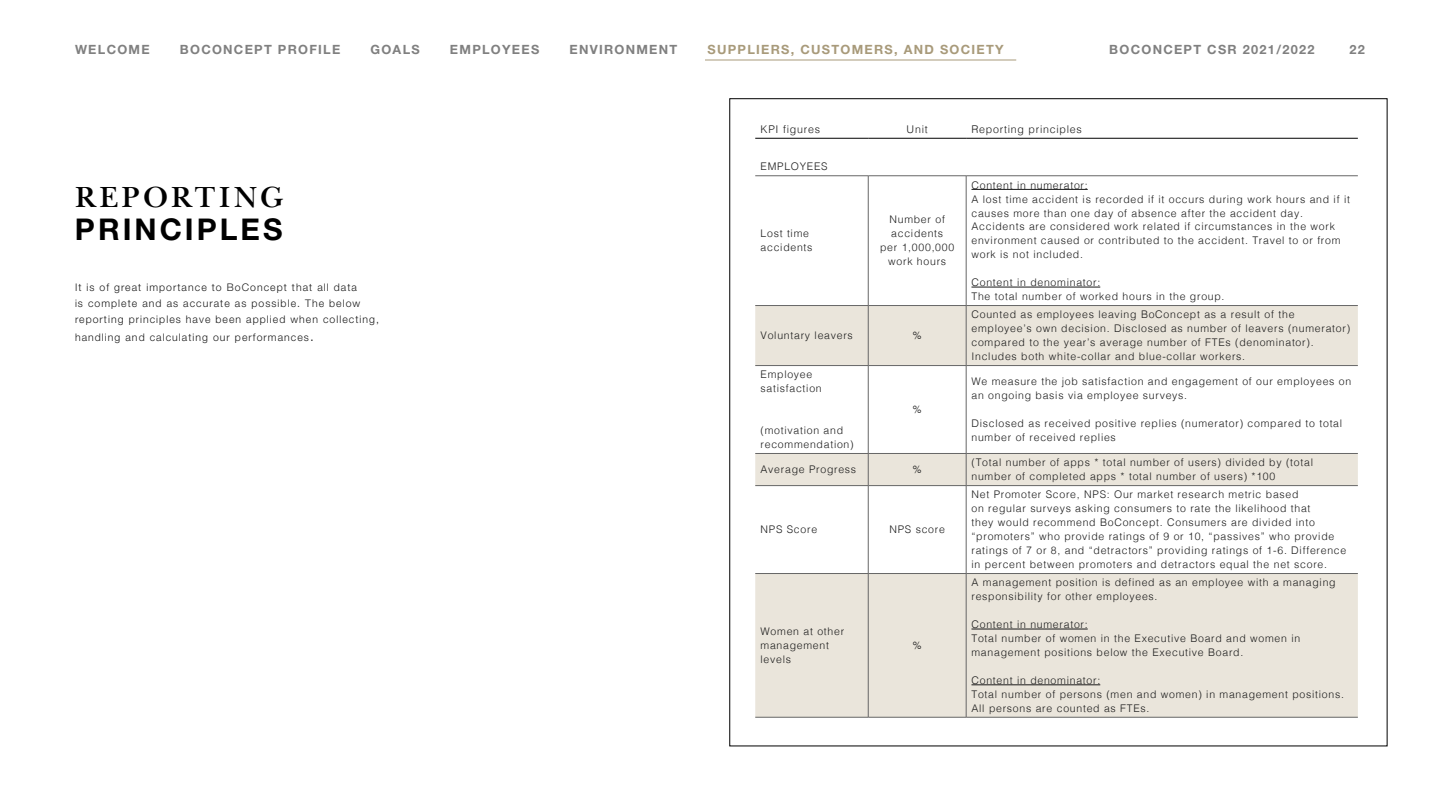
<style>
.page{position:relative;width:1440px;height:810px;background:#fff}
.page>*{position:absolute;margin:0;border:0;box-sizing:border-box;transform-origin:0 0}
.t1{font:700 30px "Helvetica Neue LT Pro";letter-spacing:.1em;color:#000}
.t2{font:600 30px "New Baskerville FS";letter-spacing:.11em;color:#000}
.t3{font:700 12.75px "Helvetica Neue LT Pro";letter-spacing:.1em;color:#808080}
.t4{font:700 12.75px "Helvetica Neue LT Pro";letter-spacing:.1em;color:#a89a7a}
.t5{font:300 10.65px "Helvetica";letter-spacing:.07em;color:#1a1a1a}
.t6{font:300 10.5px/14px "Helvetica";letter-spacing:.07em;color:#1a1a1a}
.t7{font:300 10.5px/15.8px "Helvetica Neue LT Pro";letter-spacing:.1em;color:#1a1a1a}
.s1{font-size:13.5px}
</style>
<div class="page">
<svg style="left:755px;top:306px;width:603px;height:411px;fill:#eae5db"></svg>
<hr style="left:755px;top:138px;width:113px;height:1px;background:#000">
<hr style="left:868px;top:138px;width:98px;height:1px;background:#000">
<hr style="left:966px;top:138px;width:392px;height:1px;background:#000">
<hr style="left:755px;top:176px;width:113px;height:1px;background:#666">
<hr style="left:868px;top:176px;width:98px;height:1px;background:#666">
<hr style="left:868px;top:176px;width:1px;height:129px;background:#666">
<hr style="left:966px;top:176px;width:392px;height:1px;background:#666">
<hr style="left:966px;top:176px;width:1px;height:129px;background:#666">
<hr style="left:755px;top:305px;width:113px;height:1px;background:#666">
<hr style="left:868px;top:305px;width:98px;height:1px;background:#666">
<hr style="left:868px;top:306px;width:1px;height:59px;background:#666">
<hr style="left:966px;top:305px;width:392px;height:1px;background:#666">
<hr style="left:966px;top:306px;width:1px;height:59px;background:#666">
<hr style="left:755px;top:365px;width:113px;height:1px;background:#666">
<hr style="left:868px;top:365px;width:98px;height:1px;background:#666">
<hr style="left:868px;top:366px;width:1px;height:87px;background:#666">
<hr style="left:966px;top:365px;width:392px;height:1px;background:#666">
<hr style="left:966px;top:366px;width:1px;height:87px;background:#666">
<hr style="left:755px;top:453px;width:113px;height:1px;background:#666">
<hr style="left:868px;top:453px;width:98px;height:1px;background:#666">
<hr style="left:868px;top:454px;width:1px;height:31px;background:#666">
<hr style="left:966px;top:453px;width:392px;height:1px;background:#666">
<hr style="left:966px;top:454px;width:1px;height:31px;background:#666">
<hr style="left:755px;top:485px;width:113px;height:1px;background:#666">
<hr style="left:868px;top:485px;width:98px;height:1px;background:#666">
<hr style="left:868px;top:486px;width:1px;height:87px;background:#666">
<hr style="left:966px;top:485px;width:392px;height:1px;background:#666">
<hr style="left:966px;top:486px;width:1px;height:87px;background:#666">
<hr style="left:755px;top:573px;width:113px;height:1px;background:#666">
<hr style="left:868px;top:573px;width:98px;height:1px;background:#666">
<hr style="left:868px;top:574px;width:1px;height:143px;background:#666">
<hr style="left:966px;top:573px;width:392px;height:1px;background:#666">
<hr style="left:966px;top:574px;width:1px;height:143px;background:#666">
<hr style="left:755px;top:717px;width:113px;height:1px;background:#666">
<hr style="left:868px;top:717px;width:98px;height:1px;background:#666">
<hr style="left:966px;top:717px;width:392px;height:1px;background:#666">
<hr style="left:971px;top:189px;width:117px;height:1px;background:#1a1a1a">
<hr style="left:971px;top:287px;width:129px;height:1px;background:#1a1a1a">
<hr style="left:971px;top:629px;width:117px;height:1px;background:#1a1a1a">
<hr style="left:971px;top:685px;width:129px;height:1px;background:#1a1a1a">
<hr style="left:705px;top:60px;width:311px;height:1px;background:#a89a7a">
<p class="t3" style="left:75px;top:42px;width:76px">WELCOME</p>
<p class="t3" style="left:180px;top:42px;width:162px">BOCONCEPT PROFILE</p>
<p class="t3" style="left:371px;top:42px;width:51px">GOALS</p>
<p class="t3" style="left:450px;top:42px;width:91px">EMPLOYEES</p>
<p class="t3" style="left:569px;top:42px;width:109px">ENVIRONMENT</p>
<p class="t4" style="left:708px;top:42px;width:298px">SUPPLIERS, CUSTOMERS, AND SOCIETY</p>
<p class="t3" style="left:1109px;top:42px;width:207px">BOCONCEPT CSR 2021/2022</p>
<p class="t3" style="left:1350px;top:42px;width:17px">22</p>
<h1 class="t2" style="left:75px;top:180px;width:210px">REPORTING</h1>
<h1 class="t1" style="left:75px;top:211px;width:209px">PRINCIPLES</h1>
<p class="t7" style="left:75px;top:279px;width:306px">It is of great importance to BoConcept that all data<br>is complete and as accurate as possible. The below reporting principles have been applied when collecting,</p>
<p class="t7" style="left:75px;top:330px;width:240px">handling and calculating our performances<span class="s1">.</span></p>
<p class="t5" style="left:761px;top:120px;width:61px">KPI figures</p>
<p class="t5" style="left:907px;top:120px;width:23px">Unit</p>
<p class="t5" style="left:971px;top:120px;width:112px">Reporting principles</p>
<p class="t6" style="left:761px;top:159px;width:69px">EMPLOYEES</p>
<p class="t6" style="left:761px;top:226px;width:53px">Lost time accidents</p>
<p class="t6" style="left:880px;top:212px;width:76px;text-align:center">Number of accidents<br>per 1,000,000 work hours</p>
<p class="t6" style="left:761px;top:328px;width:94px">Voluntary leavers</p>
<p class="t6" style="left:913px;top:328px;width:11px">%</p>
<p class="t6" style="left:761px;top:367px;width:63px">Employee satisfaction</p>
<p class="t6" style="left:761px;top:423px;width:95px">(motivation and recommendation)</p>
<p class="t6" style="left:913px;top:402px;width:11px">%</p>
<p class="t6" style="left:971px;top:177px;width:380px">Content in numerator:<br>A lost time accident is recorded if it occurs during work hours and if it causes more than one day of absence after the accident day.<br>Accidents are considered work related if circumstances in the work environment caused or contributed to the accident. Travel to or from work is not included.</p>
<p class="t6" style="left:971px;top:275px;width:255px">Content in denominator:<br>The total number of worked hours in the group.</p>
<p class="t6" style="left:971px;top:307px;width:380px">Counted as employees leaving BoConcept as a result of the employee’s own decision. Disclosed as number of leavers (numerator) compared to the year’s average number of FTEs (denominator).<br>Includes both white-collar and blue-collar workers.</p>
<p class="t6" style="left:971px;top:374px;width:381px">We measure the job satisfaction and engagement of our employees on an ongoing basis via employee surveys.</p>
<p class="t6" style="left:971px;top:416px;width:372px">Disclosed as received positive replies (numerator) compared to total number of received replies</p>
<p class="t6" style="left:761px;top:462px;width:97px">Average Progress</p>
<p class="t6" style="left:913px;top:462px;width:11px">%</p>
<p class="t6" style="left:971px;top:455px;width:343px">(Total number of apps * total number of users) divided by (total number of completed apps * total number of users) *100</p>
<p class="t6" style="left:761px;top:522px;width:58px">NPS Score</p>
<p class="t6" style="left:889px;top:522px;width:57px">NPS score</p>
<p class="t6" style="left:761px;top:624px;width:85px">Women at other management levels</p>
<p class="t6" style="left:913px;top:638px;width:11px">%</p>
<p class="t6" style="left:971px;top:487px;width:376px">Net Promoter Score, NPS: Our market research metric based<br>on regular surveys asking consumers to rate the likelihood that<br>they would recommend BoConcept. Consumers are divided into “promoters” who provide ratings of 9 or 10, “passives” who provide ratings of 7 or 8, and “detractors” providing ratings of 1-6. Difference in percent between promoters and detractors equal the net score.</p>
<p class="t6" style="left:971px;top:575px;width:366px">A management position is defined as an employee with a managing responsibility for other employees.</p>
<p class="t6" style="left:971px;top:617px;width:330px">Content in numerator:<br>Total number of women in the Executive Board and women in management positions below the Executive Board.</p>
<p class="t6" style="left:971px;top:673px;width:374px">Content in denominator:<br>Total number of persons (men and women) in management positions.<br>All persons are counted as FTEs.</p>
</div>
